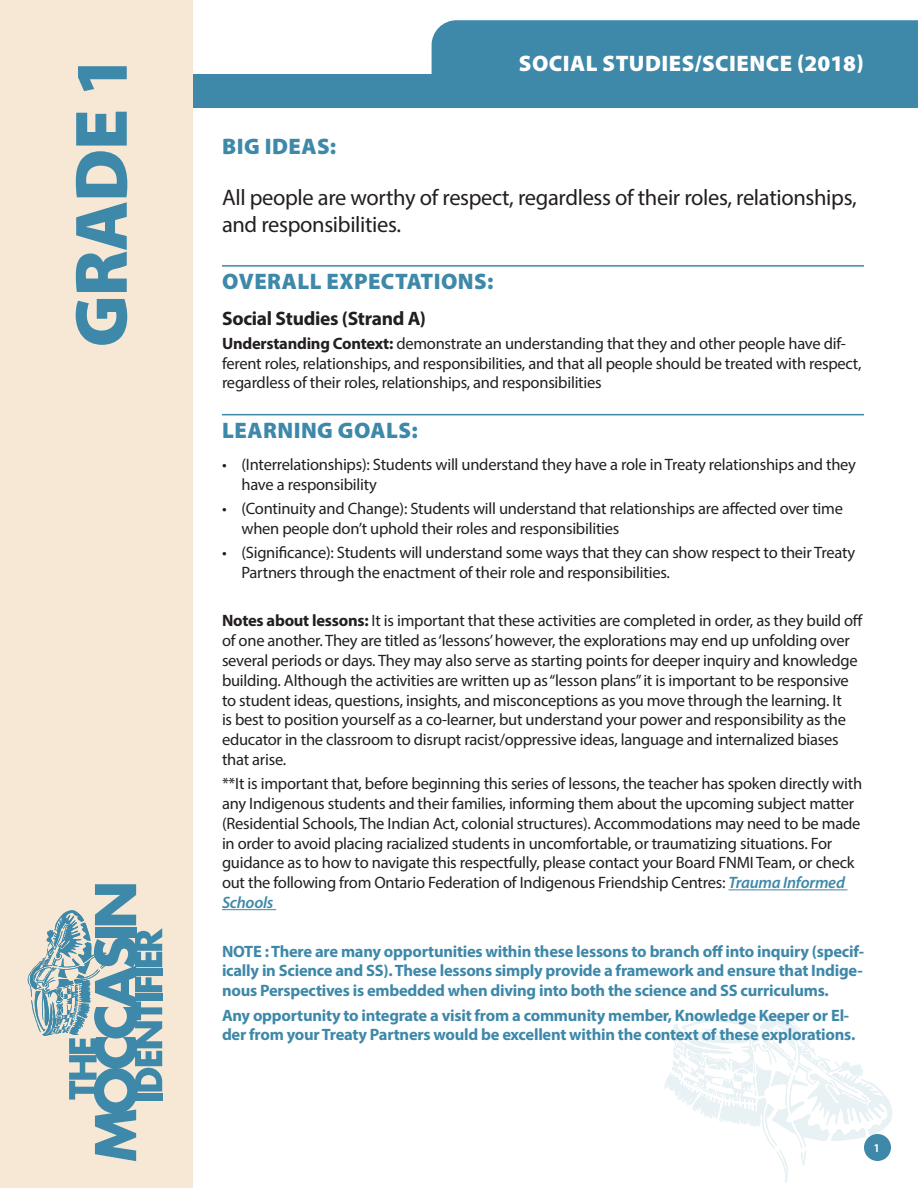
<style>
.page{position:relative;width:918px;height:1188px;background:#fff}
.page>*{position:absolute;margin:0;border:0;box-sizing:border-box;transform-origin:0 0}
.t1{font:900 75px "Myriad Pro";letter-spacing:-.02em;color:#3e88a9}
.t2{font:22.5px/27px "Myriad Pro";letter-spacing:-.015em;color:#231f20}
.t3{font:900 22.5px "Myriad Pro";letter-spacing:.02em;color:#3e88a9}
.t4{font:900 22.5px "Myriad Pro";letter-spacing:.02em;color:#fff}
.t5{font:700 19.5px "Myriad Pro";letter-spacing:-.015em;color:#231f20}
.t6{font:16.5px/19.8px "Myriad Pro";letter-spacing:-.015em;color:#231f20}
.t7{font:700 16.5px/19.8px "Myriad Pro";letter-spacing:-.015em;color:#3e88a9;text-align:justify}
.t8{font:700 condensed 12px "Myriad Pro";color:#fff}
.s1{font-weight:700}
.s2{font-weight:600;font-style:italic;color:#3e88a9}
</style>
<div class="page">
<div style="left:0;top:0;width:194px;height:1188px;background:#f6e8d4"></div>
<svg style="left:664px;top:1014px;width:228px;height:169px"></svg>
<svg style="left:28px;top:884px;width:134px;height:277px"></svg>
<div style="left:864px;top:1134px;width:27px;height:27px;background:#3e88a9;border-radius:50%"></div>
<div style="left:194px;top:75px;width:724px;height:33px;background:#3e88a9"></div>
<div style="left:432px;top:20px;width:486px;height:55px;background:#3e88a9"></div>
<hr style="left:222px;top:265px;width:642px;height:2px;background:#3e88a9">
<hr style="left:222px;top:414px;width:642px;height:1px;background:#3e88a9">
<hr style="left:729px;top:889px;width:119px;height:1px;background:#3e88a9">
<hr style="left:222px;top:909px;width:54px;height:1px;background:#3e88a9">
<h1 class="t1" style="left:51px;top:347px;width:295px;rotate:-90deg">GRADE 1</h1>
<p class="t4" style="left:519px;top:48px;width:346px">SOCIAL STUDIES/SCIENCE (2018)</p>
<p class="t3" style="left:222px;top:132px;width:116px">BIG IDEAS:</p>
<p class="t2" style="left:222px;top:184px;width:636px">All people are worthy of respect, regardless of their roles, relationships, and responsibilities.</p>
<p class="t3" style="left:222px;top:267px;width:273px">OVERALL EXPECTATIONS:</p>
<p class="t5" style="left:222px;top:305px;width:206px">Social Studies (Strand A)</p>
<p class="t6" style="left:222px;top:333px;width:641px"><span class="s1">Understanding Context:</span> demonstrate an understanding that they and other people have dif&shy;ferent roles, relationships, and responsibilities, and that all people should be treated with respect, regardless of their roles, relationships, and responsibilities</p>
<p class="t3" style="left:222px;top:415px;width:197px">LEARNING GOALS:</p>
<p class="t6" style="left:242px;top:454px;width:616px;text-indent:-20px">• (Interrelationships): Students will understand they have a role in Treaty relationships and they have a responsibility</p>
<p class="t6" style="left:242px;top:498px;width:603px;text-indent:-20px">• (Continuity and Change): Students will understand that relationships are affected over time when people don’t uphold their roles and responsibilities</p>
<p class="t6" style="left:242px;top:542px;width:615px;text-indent:-20px">• (Significance): Students will understand some ways that they can show respect to their Treaty<br>Partners through the enactment of their role and responsibilities.</p>
<p class="t6" style="left:222px;top:611px;width:643px"><span class="s1">Notes about lessons:</span> It is important that these activities are completed in order, as they build off of one another. They are titled as ‘lessons’ however, the explorations may end up unfolding over several periods or days. They may also serve as starting points for deeper inquiry and knowledge building. Although the activities are written up as “lesson plans” it is important to be responsive to student ideas, questions, insights, and misconceptions as you move through the learning. It<br>is best to position yourself as a co-learner, but understand your power and responsibility as the educator in the classroom to disrupt racist/oppressive ideas, language and internalized biases that arise.</p>
<p class="t6" style="left:222px;top:774px;width:642px">**It is important that, before beginning this series of lessons, the teacher has spoken directly with any Indigenous students and their families, informing them about the upcoming subject matter (Residential Schools, The Indian Act, colonial structures). Accommodations may need to be made in order to avoid placing racialized students in uncomfortable, or traumatizing situations. For guidance as to how to navigate this respectfully, please contact your Board FNMI Team, or check out the following from Ontario Federation of Indigenous Friendship Centres: <span class="s2">Trauma Informed Schools</span></p>
<p class="t7" style="left:222px;top:941px;width:644px">NOTE : There are many opportunities within these lessons to branch off into inquiry (specif&shy;ically in Science and SS). These lessons simply provide a framework and ensure that Indige&shy;nous Perspectives is embedded when diving into both the science and SS curriculums.</p>
<p class="t7" style="left:222px;top:1005px;width:635px">Any opportunity to integrate a visit from a community member, Knowledge Keeper or El&shy;der from your Treaty Partners would be excellent within the context of these explorations.</p>
<p class="t8" style="left:874px;top:1141px;width:7px">1</p>
</div>
